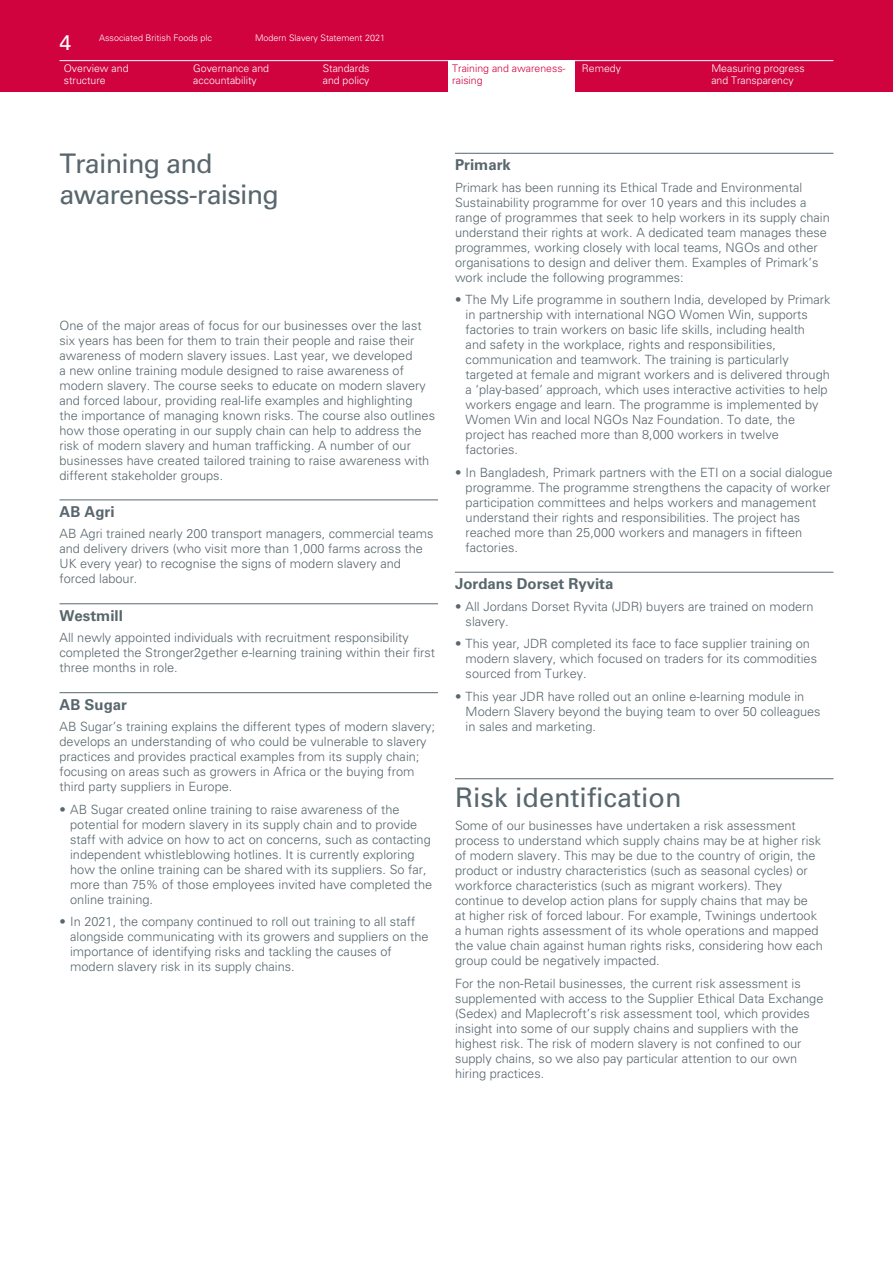
<style>
.page{position:relative;width:893px;height:1263px;background:#fff}
.page>*{position:absolute;margin:0;border:0;box-sizing:border-box;transform-origin:0 0}
.Page_Title{font:27px/31.5px "Univers LT Std";letter-spacing:-.03em;color:#58666d}
.Page_Title_rule_abov{font:27px "Univers LT Std";color:#58666d}
.Running-Footers{font:21px "Univers LT Std";color:#fff}
.Heading-1_rule{font:700 15px "Univers LT Std";color:#58666d}
.Bodytext{font:300 12.75px/15px "Univers LT Std";color:#58666d}
.Running-Footers-2{font:300 10.5px/12px "Univers LT Std";color:#fff}
.Running-Footers-3{font:300 10.5px/12px "Univers LT Std";color:#d0033f}
.Running-Footers-4{font:300 9px "Univers LT Std";color:#fff}
</style>
<div class="page">
<hr style="left:60px;top:500px;width:378px;height:1px;background:#58666d">
<hr style="left:60px;top:603px;width:378px;height:1px;background:#58666d">
<hr style="left:60px;top:692px;width:378px;height:1px;background:#58666d">
<hr style="left:455px;top:153px;width:378px;height:1px;background:#58666d">
<hr style="left:455px;top:572px;width:378px;height:1px;background:#58666d">
<hr style="left:455px;top:778px;width:378px;height:1px;background:#58666d">
<div style="left:0;top:0;width:893px;height:91px;background:#d0033f"></div>
<div style="left:448px;top:60px;width:126px;height:33px;background:#fff"></div>
<hr style="left:60px;top:60px;width:773px;height:1px;background:#fff">
<p class="Running-Footers" style="left:60px;top:30px;width:13px">4</p>
<p class="Running-Footers-4" style="left:99px;top:33px;width:115px">Associated British Foods plc</p>
<p class="Running-Footers-4" style="left:255px;top:33px;width:132px">Modern Slavery Statement 2021</p>
<p class="Running-Footers-2" style="left:64px;top:63px;width:66px">Overview and structure</p>
<p class="Running-Footers-3" style="left:452px;top:63px;width:115px">Training and awareness&shy;raising</p>
<p class="Running-Footers-2" style="left:193px;top:63px;width:77px">Governance and accountability</p>
<p class="Running-Footers-2" style="left:323px;top:63px;width:48px">Standards</p>
<p class="Running-Footers-2" style="left:582px;top:63px;width:41px">Remedy</p>
<p class="Running-Footers-2" style="left:323px;top:75px;width:48px">and policy</p>
<p class="Running-Footers-2" style="left:711px;top:63px;width:95px">Measuring progress and Transparency</p>
<p class="Page_Title" style="left:60px;top:147px;width:221px">Training and awareness-raising</p>
<p class="Bodytext" style="left:60px;top:318px;width:377px">One of the major areas of focus for our businesses over the last six years has been for them to train their people and raise their awareness of modern slavery issues. Last year, we developed<br>a new online training module designed to raise awareness of modern slavery. The course seeks to educate on modern slavery and forced labour, providing real-life examples and highlighting<br>the importance of managing known risks. The course also outlines how those operating in our supply chain can help to address the risk of modern slavery and human trafficking. A number of our businesses have created tailored training to raise awareness with different stakeholder groups.</p>
<p class="Heading-1_rule" style="left:60px;top:503px;width:57px">AB Agri</p>
<p class="Bodytext" style="left:60px;top:526px;width:376px">AB Agri trained nearly 200 transport managers, commercial teams and delivery drivers (who visit more than 1,000 farms across the UK every year) to recognise the signs of modern slavery and forced labour.</p>
<p class="Heading-1_rule" style="left:60px;top:607px;width:65px">Westmill</p>
<p class="Bodytext" style="left:60px;top:630px;width:377px">All newly appointed individuals with recruitment responsibility completed the Stronger2gether e-learning training within their first three months in role.</p>
<p class="Heading-1_rule" style="left:60px;top:696px;width:69px">AB Sugar</p>
<p class="Bodytext" style="left:60px;top:719px;width:377px">AB Sugar’s training explains the different types of modern slavery; develops an understanding of who could be vulnerable to slavery practices and provides practical examples from its supply chain; focusing on areas such as growers in Africa or the buying from third party suppliers in Europe.</p>
<p class="Bodytext" style="left:70px;top:802px;width:364px;text-indent:-11px">• AB Sugar created online training to raise awareness of the potential for modern slavery in its supply chain and to provide staff with advice on how to act on concerns, such as contacting independent whistleblowing hotlines. It is currently exploring how the online training can be shared with its suppliers. So far, more than 75% of those employees invited have completed the online training.</p>
<p class="Bodytext" style="left:70px;top:914px;width:360px;text-indent:-11px">• In 2021, the company continued to roll out training to all staff alongside communicating with its growers and suppliers on the importance of identifying risks and tackling the causes of modern slavery risk in its supply chains.</p>
<p class="Heading-1_rule" style="left:455px;top:156px;width:57px">Primark</p>
<p class="Bodytext" style="left:455px;top:180px;width:376px">Primark has been running its Ethical Trade and Environmental Sustainability programme for over 10 years and this includes a range of programmes that seek to help workers in its supply chain understand their rights at work. A dedicated team manages these programmes, working closely with local teams, NGOs and other organisations to design and deliver them. Examples of Primark’s work include the following programmes:</p>
<p class="Bodytext" style="left:466px;top:292px;width:366px;text-indent:-11px">• The My Life programme in southern India, developed by Primark in partnership with international NGO Women Win, supports factories to train workers on basic life skills, including health<br>and safety in the workplace, rights and responsibilities, communication and teamwork. The training is particularly targeted at female and migrant workers and is delivered through a ‘play-based’ approach, which uses interactive activities to help workers engage and learn. The programme is implemented by Women Win and local NGOs Naz Foundation. To date, the project has reached more than 8,000 workers in twelve factories.</p>
<p class="Bodytext" style="left:466px;top:465px;width:369px;text-indent:-11px">• In Bangladesh, Primark partners with the ETI on a social dialogue programme. The programme strengthens the capacity of worker participation committees and helps workers and management understand their rights and responsibilities. The project has reached more than 25,000 workers and managers in fifteen factories.</p>
<p class="Heading-1_rule" style="left:455px;top:575px;width:160px">Jordans Dorset Ryvita</p>
<p class="Bodytext" style="left:466px;top:599px;width:349px;text-indent:-11px">• All Jordans Dorset Ryvita (JDR) buyers are trained on modern slavery.</p>
<p class="Bodytext" style="left:466px;top:636px;width:353px;text-indent:-11px">• This year, JDR completed its face to face supplier training on modern slavery, which focused on traders for its commodities sourced from Turkey.</p>
<p class="Bodytext" style="left:466px;top:689px;width:357px;text-indent:-11px">• This year JDR have rolled out an online e-learning module in<br>Modern Slavery beyond the buying team to over 50 colleagues in sales and marketing.</p>
<p class="Page_Title_rule_abov" style="left:455px;top:781px;width:228px">Risk identification</p>
<p class="Bodytext" style="left:455px;top:818px;width:369px">Some of our businesses have undertaken a risk assessment process to understand which supply chains may be at higher risk of modern slavery. This may be due to the country of origin, the product or industry characteristics (such as seasonal cycles) or workforce characteristics (such as migrant workers). They continue to develop action plans for supply chains that may be<br>at higher risk of forced labour. For example, Twinings undertook a human rights assessment of its whole operations and mapped the value chain against human rights risks, considering how each group could be negatively impacted.</p>
<p class="Bodytext" style="left:455px;top:975px;width:370px">For the non-Retail businesses, the current risk assessment is supplemented with access to the Supplier Ethical Data Exchange (Sedex) and Maplecroft’s risk assessment tool, which provides insight into some of our supply chains and suppliers with the highest risk. The risk of modern slavery is not confined to our supply chains, so we also pay particular attention to our own hiring practices.</p>
</div>
